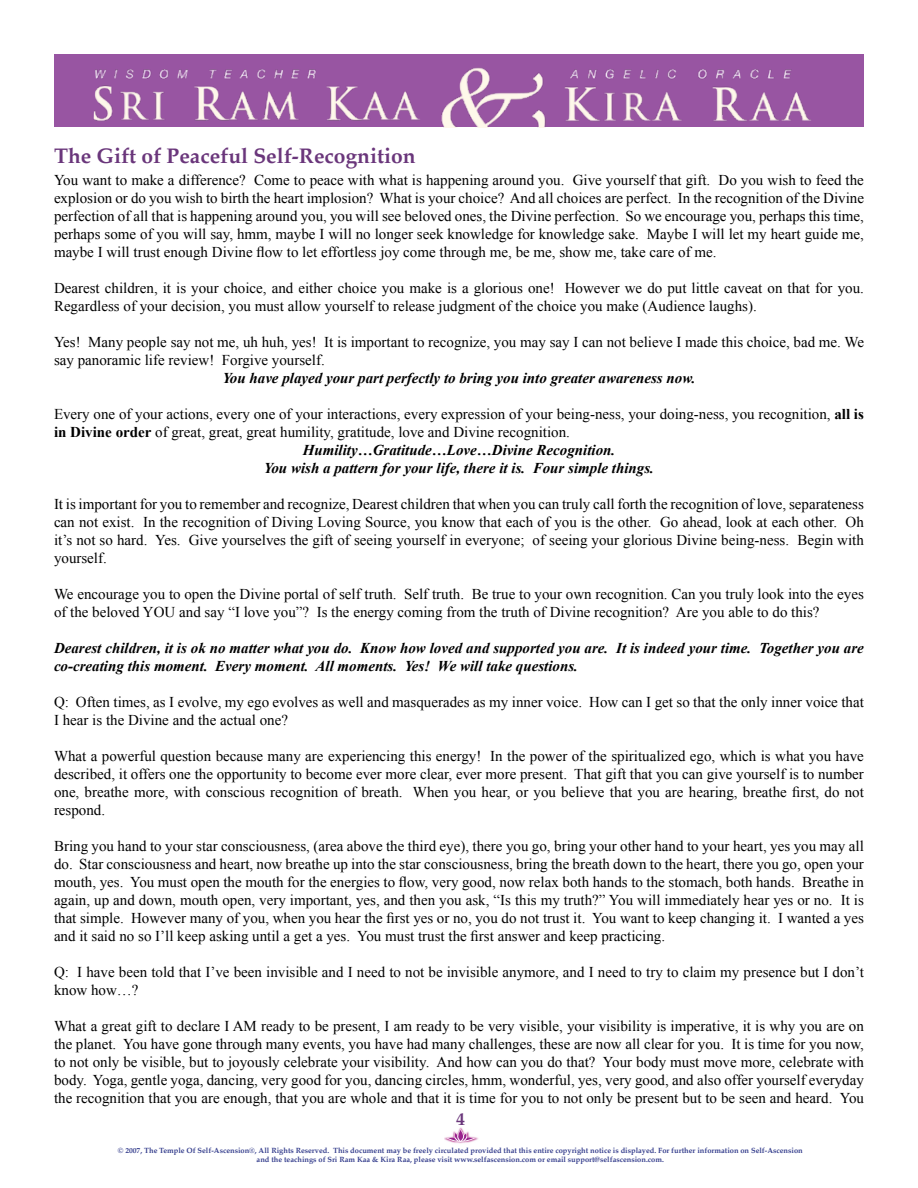
<style>
.page{position:relative;width:918px;height:1188px;background:#fff}
.page>*{position:absolute;margin:0;border:0;box-sizing:border-box;transform-origin:0 0}
.t1{font:700 21px "Palatino";color:#6a367b}
.t2{font:15px/18px "Times New Roman";color:#000;text-align:justify}
.t3{font:italic 700 15px/18px "Times New Roman";color:#000}
.t4{font:700 7.5px/9px "Palatino";color:#37408e;text-align:center}
.s1{font-weight:700}
</style>
<div class="page">
<div style="left:54px;top:54px;width:810px;height:10px;background:#9855a2"></div>
<img style="left:54px;top:64px;width:810px;height:63px">
<img style="left:445px;top:1137px;width:34px;height:7px">
<svg style="left:446px;top:1127px;width:30px;height:15px"></svg>
<h1 class="t1" style="left:54px;top:148px;width:363px">The Gift of Peaceful Self-Recognition</h1>
<p class="t2" style="left:54px;top:173px;width:812px">You want to make a difference? Come to peace with what is happening around you. Give yourself that gift. Do you wish to feed the explosion or do you wish to birth the heart implosion? What is your choice? And all choices are perfect. In the recognition of the Divine perfection of all that is happening around you, you will see beloved ones, the Divine perfection. So we encourage you, perhaps this time, perhaps some of you will say, hmm, maybe I will no longer seek knowledge for knowledge sake. Maybe I will let my heart guide me, maybe I will trust enough Divine flow to let effortless joy come through me, be me, show me, take care of me.</p>
<p class="t2" style="left:54px;top:281px;width:811px">Dearest children, it is your choice, and either choice you make is a glorious one! However we do put little caveat on that for you.<br>Regardless of your decision, you must allow yourself to release judgment of the choice you make (Audience laughs).</p>
<p class="t2" style="left:54px;top:335px;width:812px">Yes! Many people say not me, uh huh, yes! It is important to recognize, you may say I can not believe I made this choice, bad me. We say panoramic life review! Forgive yourself.</p>
<p class="t3" style="left:222px;top:371px;width:475px">You have played your part perfectly to bring you into greater awareness now.</p>
<p class="t2" style="left:54px;top:407px;width:812px">Every one of your actions, every one of your interactions, every expression of your being-ness, your doing-ness, you recognition, <span class="s1">all is</span></p>
<p class="t2" style="left:54px;top:425px;width:518px"><span class="s1">in Divine order</span> of great, great, great humility, gratitude, love and Divine recognition.</p>
<p class="t3" style="left:303px;top:443px;width:314px">Humility…Gratitude…Love…Divine Recognition.</p>
<p class="t3" style="left:264px;top:461px;width:392px">You wish a pattern for your life, there it is. Four simple things.</p>
<p class="t2" style="left:54px;top:497px;width:811px">It is important for you to remember and recognize, Dearest children that when you can truly call forth the recognition of love, separateness can not exist. In the recognition of Diving Loving Source, you know that each of you is the other. Go ahead, look at each other. Oh it’s not so hard. Yes. Give yourselves the gift of seeing yourself in everyone; of seeing your glorious Divine being-ness. Begin with yourself.</p>
<p class="t2" style="left:54px;top:587px;width:811px">We encourage you to open the Divine portal of self truth. Self truth. Be true to your own recognition. Can you truly look into the eyes of the beloved YOU and say “I love you”? Is the energy coming from the truth of Divine recognition? Are you able to do this?</p>
<p class="t3" style="left:54px;top:641px;width:811px">Dearest children, it is ok no matter what you do. Know how loved and supported you are. It is indeed your time. Together you are co-creating this moment. Every moment. All moments. Yes! We will take questions.</p>
<p class="t2" style="left:54px;top:695px;width:811px">Q: Often times, as I evolve, my ego evolves as well and masquerades as my inner voice. How can I get so that the only inner voice that<br>I hear is the Divine and the actual one?</p>
<p class="t2" style="left:54px;top:749px;width:811px">What a powerful question because many are experiencing this energy! In the power of the spiritualized ego, which is what you have described, it offers one the opportunity to become ever more clear, ever more present. That gift that you can give yourself is to number one, breathe more, with conscious recognition of breath. When you hear, or you believe that you are hearing, breathe first, do not respond.</p>
<p class="t2" style="left:54px;top:839px;width:811px">Bring you hand to your star consciousness, (area above the third eye), there you go, bring your other hand to your heart, yes you may all do. Star consciousness and heart, now breathe up into the star consciousness, bring the breath down to the heart, there you go, open your mouth, yes. You must open the mouth for the energies to flow, very good, now relax both hands to the stomach, both hands. Breathe in again, up and down, mouth open, very important, yes, and then you ask, “Is this my truth?” You will immediately hear yes or no. It is that simple. However many of you, when you hear the first yes or no, you do not trust it. You want to keep changing it. I wanted a yes and it said no so I’ll keep asking until a get a yes. You must trust the first answer and keep practicing.</p>
<p class="t2" style="left:54px;top:965px;width:812px">Q: I have been told that I’ve been invisible and I need to not be invisible anymore, and I need to try to claim my presence but I don’t know how…?</p>
<p class="t2" style="left:54px;top:1019px;width:812px">What a great gift to declare I AM ready to be present, I am ready to be very visible, your visibility is imperative, it is why you are on the planet. You have gone through many events, you have had many challenges, these are now all clear for you. It is time for you now, to not only be visible, but to joyously celebrate your visibility. And how can you do that? Your body must move more, celebrate with body. Yoga, gentle yoga, dancing, very good for you, dancing circles, hmm, wonderful, yes, very good, and also offer yourself everyday the recognition that you are enough, that you are whole and that it is time for you to not only be present but to be seen and heard. You</p>
<p class="t4" style="left:118px;top:1147px;width:686px">© 2007, The Temple Of Self-Ascension®, All Rights Reserved. This document may be freely circulated provided that this entire copyright notice is displayed. For further information on Self-Ascension and the teachings of Sri Ram Kaa &amp; Kira Raa, please visit www.selfascension.com or email support@selfascension.com.</p>
</div>
